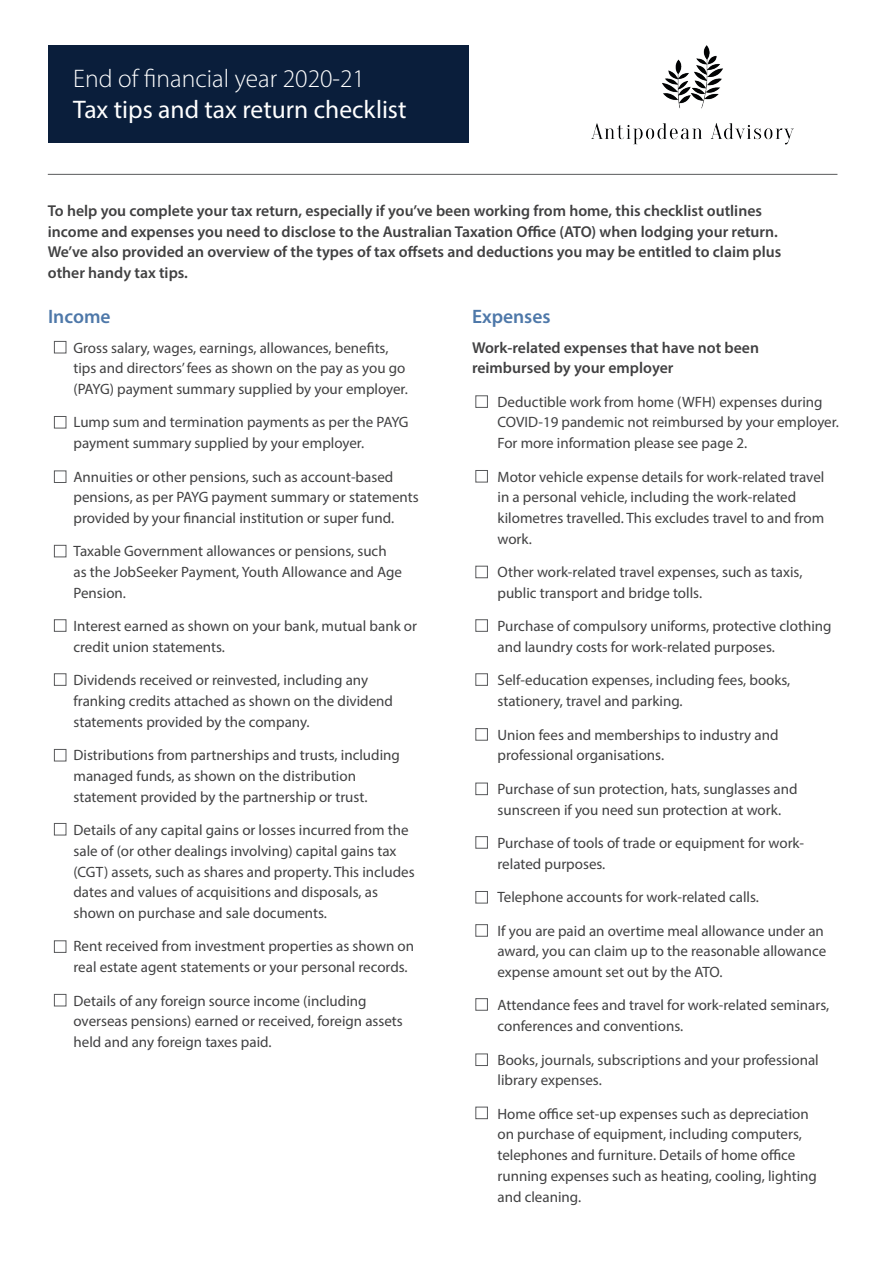
<style>
.page{position:relative;width:893px;height:1263px;background:#fff}
.page>*{position:absolute;margin:0;border:0;box-sizing:border-box;transform-origin:0 0}
.t1{font:25.5px "Myriad Pro";color:#fff}
.t2{font:300 25.5px "Myriad Pro";color:#fff}
.t3{font:600 19.5px "Myriad Pro";color:#4e78a9}
.t4{font:600 15.75px/20.7px "Myriad Pro";color:#414142}
.t5{font:15px/20.7px "Myriad Pro";color:#414142}
</style>
<div class="page">
<div style="left:48px;top:45px;width:421px;height:98px;background:#0a1e3b"></div>
<hr style="left:48px;top:174px;width:789px;height:1px;background:#58595b">
<div style="left:54px;top:341px;width:12px;height:12px;border:1px solid #58595b"></div>
<div style="left:54px;top:416px;width:12px;height:12px;border:1px solid #58595b"></div>
<div style="left:54px;top:471px;width:12px;height:12px;border:1px solid #58595b"></div>
<div style="left:54px;top:545px;width:12px;height:12px;border:1px solid #58595b"></div>
<div style="left:54px;top:619px;width:12px;height:12px;border:1px solid #58595b"></div>
<div style="left:54px;top:674px;width:12px;height:11px;border:1px solid #58595b"></div>
<div style="left:54px;top:749px;width:12px;height:12px;border:1px solid #58595b"></div>
<div style="left:54px;top:823px;width:12px;height:12px;border:1px solid #58595b"></div>
<div style="left:54px;top:941px;width:12px;height:11px;border:1px solid #58595b"></div>
<div style="left:54px;top:994px;width:12px;height:12px;border:1px solid #58595b"></div>
<div style="left:476px;top:396px;width:12px;height:12px;border:1px solid #58595b"></div>
<div style="left:476px;top:470px;width:12px;height:12px;border:1px solid #58595b"></div>
<div style="left:476px;top:566px;width:12px;height:12px;border:1px solid #58595b"></div>
<div style="left:476px;top:619px;width:12px;height:12px;border:1px solid #58595b"></div>
<div style="left:476px;top:728px;width:12px;height:12px;border:1px solid #58595b"></div>
<div style="left:476px;top:783px;width:12px;height:12px;border:1px solid #58595b"></div>
<div style="left:476px;top:836px;width:12px;height:12px;border:1px solid #58595b"></div>
<div style="left:476px;top:891px;width:12px;height:12px;border:1px solid #58595b"></div>
<div style="left:476px;top:924px;width:12px;height:12px;border:1px solid #58595b"></div>
<div style="left:476px;top:998px;width:12px;height:12px;border:1px solid #58595b"></div>
<div style="left:476px;top:1054px;width:12px;height:12px;border:1px solid #58595b"></div>
<div style="left:476px;top:1107px;width:12px;height:12px;border:1px solid #58595b"></div>
<img style="left:591px;top:45px;width:203px;height:100px">
<p class="t2" style="left:73px;top:63px;width:293px">End of financial year 2020-21</p>
<p class="t1" style="left:73px;top:94px;width:335px">Tax tips and tax return checklist</p>
<p class="t4" style="left:48px;top:200px;width:735px">To help you complete your tax return, especially if you’ve been working from home, this checklist outlines income and expenses you need to disclose to the Australian Taxation Office (ATO) when lodging your return.<br>We’ve also provided an overview of the types of tax offsets and deductions you may be entitled to claim plus other handy tax tips.</p>
<p class="t3" style="left:48px;top:304px;width:64px">Income</p>
<p class="t5" style="left:74px;top:337px;width:336px">Gross salary, wages, earnings, allowances, benefits, tips and directors’ fees as shown on the pay as you go (PAYG) payment summary supplied by your employer.</p>
<p class="t5" style="left:74px;top:412px;width:337px">Lump sum and termination payments as per the PAYG payment summary supplied by your employer.</p>
<p class="t5" style="left:74px;top:466px;width:347px">Annuities or other pensions, such as account-based pensions, as per PAYG payment summary or statements provided by your financial institution or super fund.</p>
<p class="t5" style="left:74px;top:541px;width:330px">Taxable Government allowances or pensions, such as the JobSeeker Payment, Youth Allowance and Age<br>Pension.</p>
<p class="t5" style="left:74px;top:616px;width:345px">Interest earned as shown on your bank, mutual bank or credit union statements.</p>
<p class="t5" style="left:74px;top:670px;width:321px">Dividends received or reinvested, including any franking credits attached as shown on the dividend statements provided by the company.</p>
<p class="t5" style="left:74px;top:745px;width:328px">Distributions from partnerships and trusts, including managed funds, as shown on the distribution statement provided by the partnership or trust.</p>
<p class="t5" style="left:74px;top:819px;width:343px">Details of any capital gains or losses incurred from the sale of (or other dealings involving) capital gains tax (CGT) assets, such as shares and property. This includes dates and values of acquisitions and disposals, as shown on purchase and sale documents.</p>
<p class="t5" style="left:74px;top:936px;width:342px">Rent received from investment properties as shown on real estate agent statements or your personal records.</p>
<p class="t5" style="left:74px;top:990px;width:331px">Details of any foreign source income (including overseas pensions) earned or received, foreign assets held and any foreign taxes paid.</p>
<p class="t3" style="left:472px;top:304px;width:80px">Expenses</p>
<p class="t4" style="left:472px;top:336px;width:289px">Work-related expenses that have not been reimbursed by your employer</p>
<p class="t5" style="left:497px;top:391px;width:343px">Deductible work from home (WFH) expenses during<br>COVID-19 pandemic not reimbursed by your employer.<br>For more information please see page 2.</p>
<p class="t5" style="left:497px;top:466px;width:328px">Motor vehicle expense details for work-related travel in a personal vehicle, including the work-related kilometres travelled. This excludes travel to and from work.</p>
<p class="t5" style="left:497px;top:561px;width:306px">Other work-related travel expenses, such as taxis, public transport and bridge tolls.</p>
<p class="t5" style="left:497px;top:616px;width:336px">Purchase of compulsory uniforms, protective clothing and laundry costs for work-related purposes.</p>
<p class="t5" style="left:497px;top:670px;width:294px">Self-education expenses, including fees, books, stationery, travel and parking.</p>
<p class="t5" style="left:497px;top:724px;width:283px">Union fees and memberships to industry and professional organisations.</p>
<p class="t5" style="left:497px;top:778px;width:302px">Purchase of sun protection, hats, sunglasses and sunscreen if you need sun protection at work.</p>
<p class="t5" style="left:497px;top:832px;width:308px">Purchase of tools of trade or equipment for work&shy;related purposes.</p>
<p class="t5" style="left:497px;top:886px;width:263px">Telephone accounts for work-related calls.</p>
<p class="t5" style="left:497px;top:920px;width:330px">If you are paid an overtime meal allowance under an award, you can claim up to the reasonable allowance expense amount set out by the ATO.</p>
<p class="t5" style="left:497px;top:995px;width:333px">Attendance fees and travel for work-related seminars, conferences and conventions.</p>
<p class="t5" style="left:497px;top:1049px;width:323px">Books, journals, subscriptions and your professional library expenses.</p>
<p class="t5" style="left:497px;top:1103px;width:321px">Home office set-up expenses such as depreciation on purchase of equipment, including computers, telephones and furniture. Details of home office running expenses such as heating, cooling, lighting and cleaning.</p>
</div>
